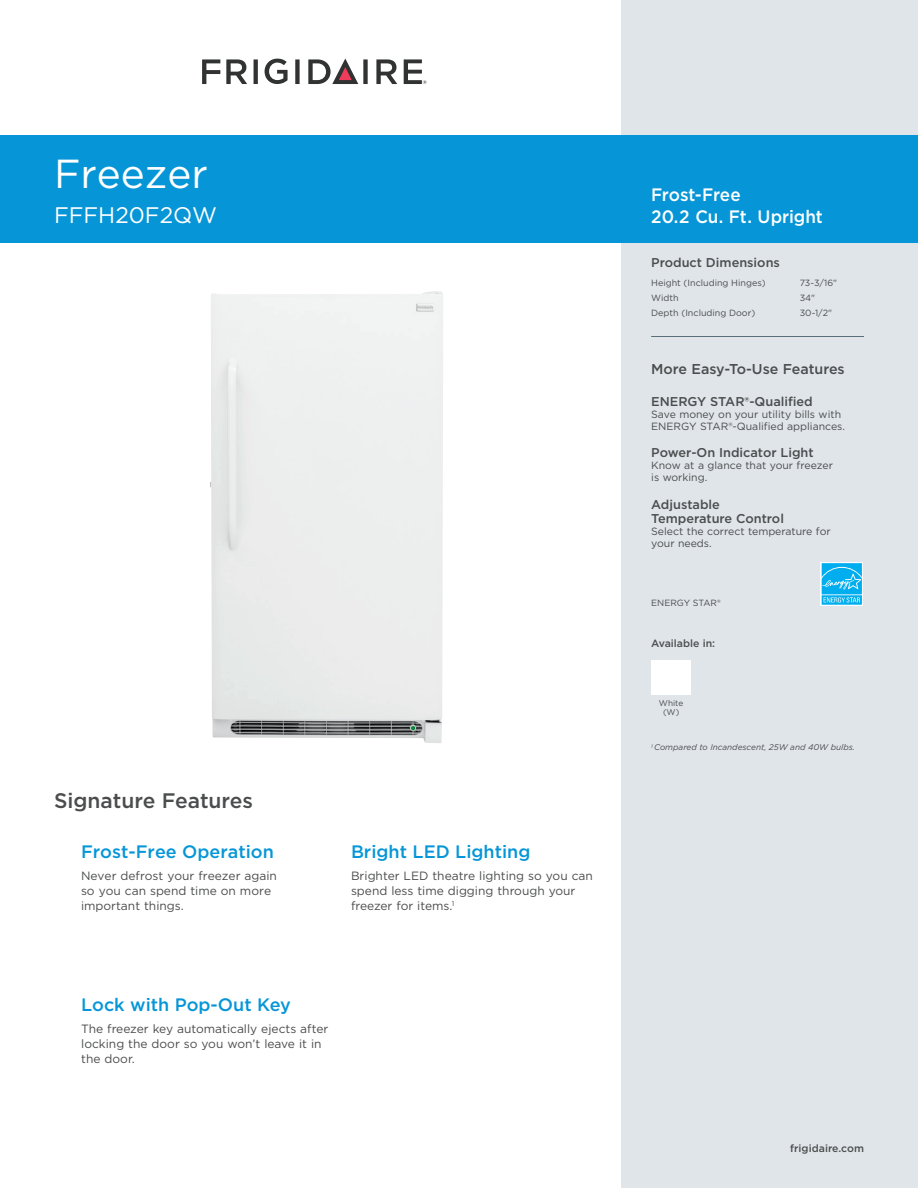
<style>
.page{position:relative;width:918px;height:1188px;background:#fff}
.page>*{position:absolute;margin:0;border:0;box-sizing:border-box;transform-origin:0 0}
.t1{font:40.5px "Gotham";color:#fff}
.t2{font:22.5px "Gotham";color:#fff}
.t3{font:500 21px "Gotham";color:#4b4c4d}
.t4{font:500 18px "Gotham";color:#0696d7}
.t5{font:500 18px/22.5px "Gotham";letter-spacing:-.005em;color:#fff;scale:.95 1}
.t6{font:500 14.25px "Gotham";color:#4b4c4d}
.t7{font:500 12.75px/14.2px "Gotham";color:#4b4c4d}
.t8{font:12px/15px "Gotham";color:#4b4c4d}
.t9{font:10.5px/12px "Gotham";color:#4b4c4d}
.t10{font:500 10.5px "Gotham";color:#4b4c4d}
.t11{font:9px "Gotham";color:#4b4c4d}
.t12{font:italic 8.25px "Gotham";color:#4b4c4d}
.t13{font:8.25px/9px "Gotham";letter-spacing:-.005em;color:#4b4c4d;text-align:center}
</style>
<div class="page">
<div style="left:621px;top:0;width:297px;height:1188px;background:#dfe5e9"></div>
<hr style="left:651px;top:336px;width:213px;height:1px;background:#5b6f7b">
<div style="left:0;top:135px;width:918px;height:108px;background:#0696d7"></div>
<svg style="left:265px;top:59px;width:23px;height:25px"></svg>
<svg style="left:202px;top:59px;width:18px;height:25px"></svg>
<svg style="left:226px;top:59px;width:21px;height:25px"></svg>
<svg style="left:254px;top:59px;width:4px;height:25px"></svg>
<svg style="left:295px;top:59px;width:5px;height:25px"></svg>
<svg style="left:376px;top:59px;width:21px;height:25px"></svg>
<svg style="left:308px;top:59px;width:60px;height:25px"></svg>
<svg style="left:404px;top:59px;width:23px;height:25px"></svg>
<img style="left:210px;top:291px;width:233px;height:452px">
<svg style="left:821px;top:562px;width:42px;height:44px"></svg>
<svg style="left:822px;top:563px;width:40px;height:42px"></svg>
<div style="left:651px;top:660px;width:40px;height:35px;background:#fff"></div>
<h1 class="t1" style="left:54px;top:147px;width:155px">Freezer</h1>
<h2 class="t2" style="left:54px;top:201px;width:165px">FFFH20F2QW</h2>
<h3 class="t3" style="left:54px;top:787px;width:201px">Signature Features</h3>
<h3 class="t4" style="left:81px;top:840px;width:194px">Frost-Free Operation</h3>
<p class="t8" style="left:81px;top:868px;width:197px">Never defrost your freezer again so you can spend time on more important things.</p>
<h3 class="t4" style="left:351px;top:840px;width:181px">Bright LED Lighting</h3>
<p class="t8" style="left:351px;top:868px;width:243px">Brighter LED theatre lighting so you can spend less time digging through your freezer for items.<sup>1</sup></p>
<h3 class="t4" style="left:81px;top:993px;width:211px">Lock with Pop-Out Key</h3>
<p class="t8" style="left:81px;top:1021px;width:249px">The freezer key automatically ejects after locking the door so you won’t leave it in the door.</p>
<h3 class="t5" style="left:651px;top:183px;width:182px">Frost-Free<br>20.2 Cu. Ft. Upright</h3>
<p class="t7" style="left:651px;top:255px;width:130px">Product Dimensions</p>
<p class="t11" style="left:651px;top:277px;width:116px">Height (Including Hinges)</p>
<p class="t11" style="left:800px;top:277px;width:39px">73-3/16"</p>
<p class="t11" style="left:651px;top:292px;width:29px">Width</p>
<p class="t11" style="left:800px;top:292px;width:17px">34"</p>
<p class="t11" style="left:651px;top:307px;width:106px">Depth (Including Door)</p>
<p class="t11" style="left:800px;top:307px;width:34px">30-1/2"</p>
<p class="t6" style="left:651px;top:359px;width:195px">More Easy-To-Use Features</p>
<p class="t7" style="left:651px;top:394px;width:163px">ENERGY STAR®-Qualified</p>
<p class="t9" style="left:651px;top:408px;width:195px">Save money on your utility bills with<br>ENERGY STAR®-Qualified appliances.</p>
<p class="t7" style="left:651px;top:446px;width:164px">Power-On Indicator Light</p>
<p class="t9" style="left:651px;top:459px;width:183px">Know at a glance that your freezer is working.</p>
<p class="t7" style="left:651px;top:497px;width:134px">Adjustable<br>Temperature Control</p>
<p class="t9" style="left:651px;top:525px;width:181px">Select the correct temperature for your needs.</p>
<p class="t11" style="left:651px;top:597px;width:71px">ENERGY STAR®</p>
<p class="t10" style="left:651px;top:636px;width:65px">Available in:</p>
<p class="t13" style="left:659px;top:698px;width:26px">White (W)</p>
<p class="t12" style="left:651px;top:742px;width:205px"><sup>1</sup> Compared to Incandescent, 25W and 40W bulbs.</p>
<p class="t10" style="left:790px;top:1141px;width:75px">frigidaire.com</p>
</div>
